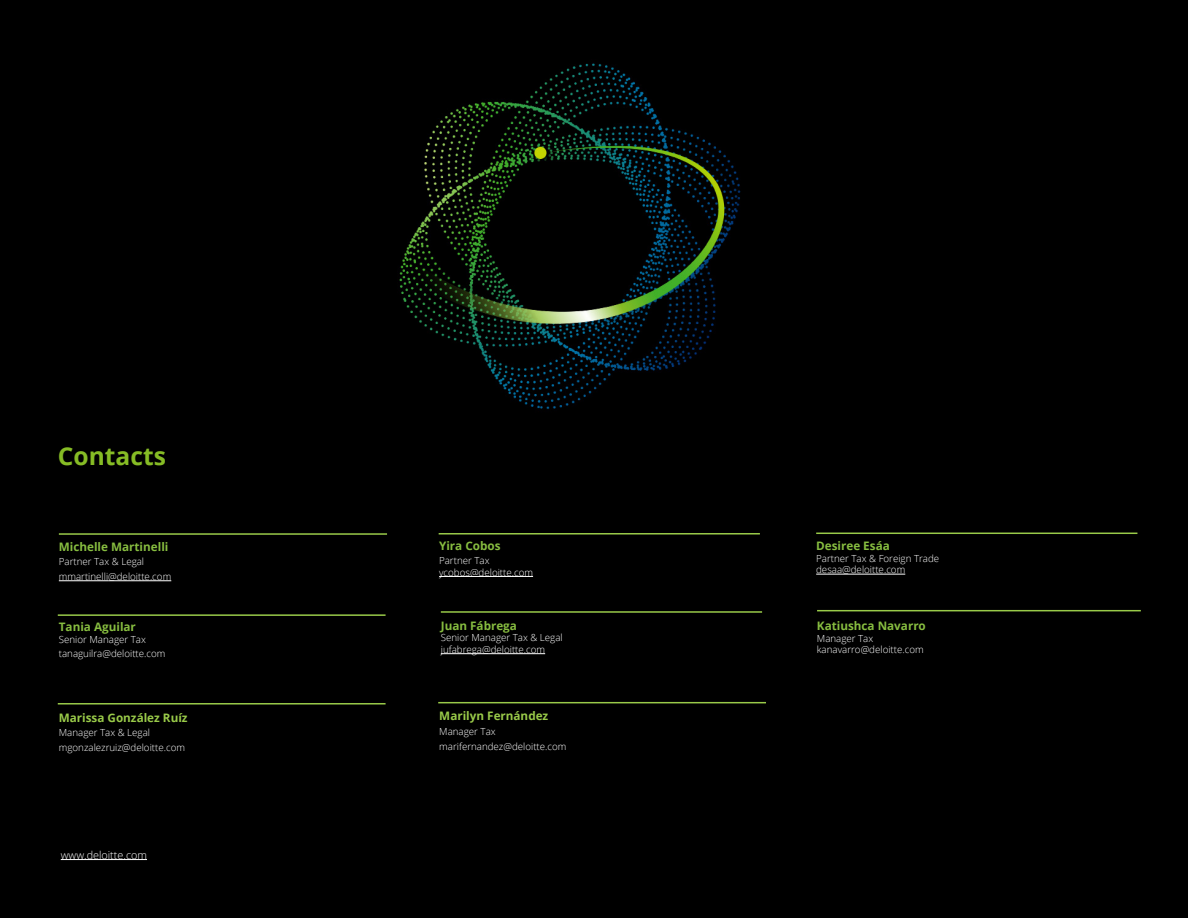
<style>
.page{position:relative;width:1188px;height:918px;background:#000}
.page>*{position:absolute;margin:0;border:0;box-sizing:border-box;transform-origin:0 0}
.t1{font:700 24.6px "Open Sans";color:#86bc25}
.t2{font:700 11.7px "Open Sans";color:#87bd40}
.t3{font:700 11.7px "Open Sans";color:#99ca49}
.t4{font:300 10.8px "Open Sans";color:#fff}
.t5{font:300 9.75px/11.7px "Open Sans";color:#fff}
</style>
<div class="page">
<img style="left:399px;top:63px;width:342px;height:346px">
<hr style="left:61px;top:859px;width:86px;height:1px;background:#fff">
<hr style="left:59px;top:533px;width:328px;height:2px;background:#99ca49">
<hr style="left:58px;top:614px;width:328px;height:2px;background:#99ca49">
<hr style="left:58px;top:703px;width:328px;height:2px;background:#99ca49">
<hr style="left:439px;top:576px;width:94px;height:1px;background:#fff">
<hr style="left:439px;top:533px;width:321px;height:2px;background:#99ca49">
<hr style="left:816px;top:574px;width:89px;height:1px;background:#fff">
<hr style="left:59px;top:581px;width:49px;height:1px;background:#fff">
<hr style="left:108px;top:581px;width:63px;height:1px;background:#fff">
<hr style="left:441px;top:653px;width:104px;height:1px;background:#fff">
<hr style="left:441px;top:611px;width:321px;height:2px;background:#99ca49">
<hr style="left:817px;top:610px;width:324px;height:1px;background:#99ca49">
<hr style="left:816px;top:533px;width:321px;height:1px;background:#99ca49">
<hr style="left:438px;top:702px;width:328px;height:1px;background:#99ca49">
<h1 class="t1" style="left:58px;top:439px;width:110px">Contacts</h1>
<p class="t2" style="left:59px;top:538px;width:111px">Michelle Martinelli</p>
<p class="t5" style="left:59px;top:554px;width:114px;line-height:14.7px">Partner Tax &amp; Legal mmartinelli@deloitte.com</p>
<p class="t2" style="left:59px;top:619px;width:79px">Tania Aguilar</p>
<p class="t5" style="left:59px;top:632px;width:108px;line-height:14.1px">Senior Manager Tax tanaguilra@deloitte.com</p>
<p class="t3" style="left:59px;top:709px;width:130px">Marissa González Ruíz</p>
<p class="t5" style="left:59px;top:725px;width:128px;line-height:14.7px">Manager Tax &amp; Legal mgonzalezruiz@deloitte.com</p>
<p class="t4" style="left:61px;top:847px;width:88px">www.deloitte.com</p>
<p class="t2" style="left:439px;top:537px;width:63px">Yira Cobos</p>
<p class="t5" style="left:439px;top:554px;width:95px">Partner Tax ycobos@deloitte.com</p>
<p class="t2" style="left:441px;top:617px;width:78px">Juan Fábrega</p>
<p class="t5" style="left:441px;top:632px;width:123px">Senior Manager Tax &amp; Legal jufabrega@deloitte.com</p>
<p class="t3" style="left:439px;top:708px;width:111px">Marilyn Fernández</p>
<p class="t5" style="left:439px;top:724px;width:129px;line-height:14.7px">Manager Tax marifernandez@deloitte.com</p>
<p class="t2" style="left:816px;top:537px;width:75px">Desiree Esáa</p>
<p class="t5" style="left:816px;top:552px;width:125px">Partner Tax &amp; Foreign Trade desaa@deloitte.com</p>
<p class="t2" style="left:817px;top:617px;width:110px">Katiushca Navarro</p>
<p class="t5" style="left:817px;top:632px;width:108px">Manager Tax kanavarro@deloitte.com</p>
</div>
